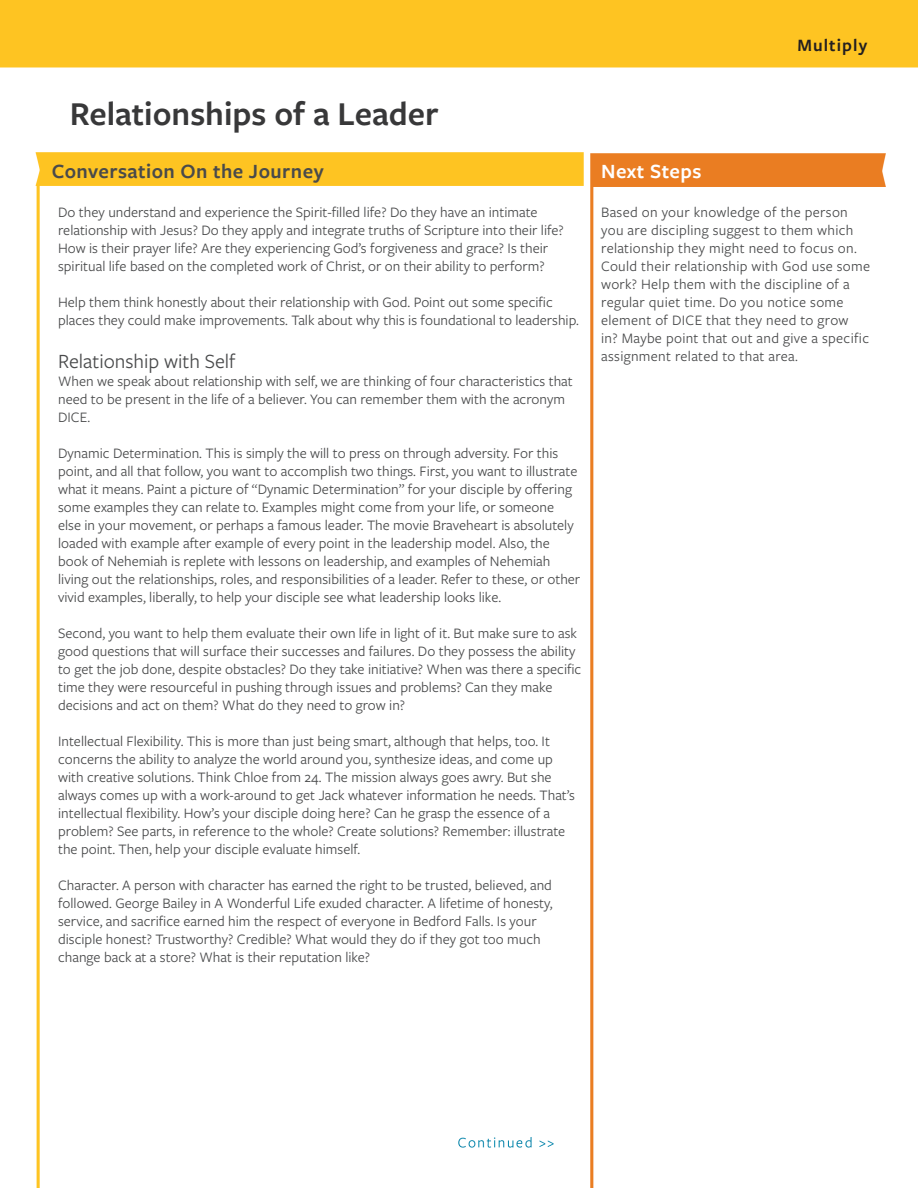
<style>
.page{position:relative;width:918px;height:1188px;background:#fff}
.page>*{position:absolute;margin:0;border:0;box-sizing:border-box;transform-origin:0 0}
.t1{font:600 34.65px "Freight Sans Pro";color:#383839}
.t2{font:600 21px "Freight Sans Pro";letter-spacing:.02em;color:#494a4b}
.t3{font:21px "Freight Sans Pro";color:#494a4b}
.t4{font:600 21px "Freight Sans Pro";letter-spacing:.02em;color:#fff}
.t5{font:600 18px "Freight Sans Pro";letter-spacing:.06em;color:#231f20}
.t6{font:15px/18px "Freight Sans Pro";color:#494a4b}
.t7{font:15px/18px "Freight Sans Pro";letter-spacing:.02em;color:#494a4b}
</style>
<div class="page">
<img style="left:0;top:0;width:918px;height:1188px">
<p class="t1" style="left:70px;top:90px;width:370px">Relationships of a Leader</p>
<p class="t5" style="left:797px;top:33px;width:71px">Multiply</p>
<p class="t2" style="left:52px;top:157px;width:273px">Conversation On the Journey</p>
<p class="t4" style="left:601px;top:157px;width:102px">Next Steps</p>
<p class="t6" style="left:58px;top:202px;width:507px">Do they understand and experience the Spirit-filled life? Do they have an intimate relationship with Jesus? Do they apply and integrate truths of Scripture into their life?<br>How is their prayer life? Are they experiencing God’s forgiveness and grace? Is their spiritual life based on the completed work of Christ, or on their ability to perform?</p>
<p class="t6" style="left:58px;top:292px;width:522px">Help them think honestly about their relationship with God. Point out some specific places they could make improvements. Talk about why this is foundational to leadership.</p>
<p class="t3" style="left:58px;top:347px;width:179px">Relationship with Self</p>
<p class="t6" style="left:58px;top:372px;width:516px">When we speak about relationship with self, we are thinking of four characteristics that need to be present in the life of a believer. You can remember them with the acronym<br>DICE.</p>
<p class="t6" style="left:58px;top:444px;width:524px">Dynamic Determination. This is simply the will to press on through adversity. For this point, and all that follow, you want to accomplish two things. First, you want to illustrate what it means. Paint a picture of “Dynamic Determination” for your disciple by offering some examples they can relate to. Examples might come from your life, or someone else in your movement, or perhaps a famous leader. The movie Braveheart is absolutely loaded with example after example of every point in the leadership model. Also, the book of Nehemiah is replete with lessons on leadership, and examples of Nehemiah living out the relationships, roles, and responsibilities of a leader. Refer to these, or other vivid examples, liberally, to help your disciple see what leadership looks like.</p>
<p class="t6" style="left:58px;top:624px;width:525px">Second, you want to help them evaluate their own life in light of it. But make sure to ask good questions that will surface their successes and failures. Do they possess the ability to get the job done, despite obstacles? Do they take initiative? When was there a specific time they were resourceful in pushing through issues and problems? Can they make decisions and act on them? What do they need to grow in?</p>
<p class="t6" style="left:58px;top:732px;width:518px">Intellectual Flexibility. This is more than just being smart, although that helps, too. It concerns the ability to analyze the world around you, synthesize ideas, and come up with creative solutions. Think Chloe from 24. The mission always goes awry. But she always comes up with a work-around to get Jack whatever information he needs. That’s intellectual flexibility. How’s your disciple doing here? Can he grasp the essence of a problem? See parts, in reference to the whole? Create solutions? Remember: illustrate the point. Then, help your disciple evaluate himself.</p>
<p class="t6" style="left:58px;top:876px;width:496px">Character. A person with character has earned the right to be trusted, believed, and followed. George Bailey in A Wonderful Life exuded character. A lifetime of honesty, service, and sacrifice earned him the respect of everyone in Bedford Falls. Is your disciple honest? Trustworthy? Credible? What would they do if they got too much change back at a store? What is their reputation like?</p>
<p class="t7" style="left:601px;top:202px;width:270px">Based on your knowledge of the person you are discipling suggest to them which relationship they might need to focus on.<br>Could their relationship with God use some work? Help them with the discipline of a regular quiet time. Do you notice some element of DICE that they need to grow<br>in? Maybe point that out and give a specific assignment related to that area.</p>
</div>
